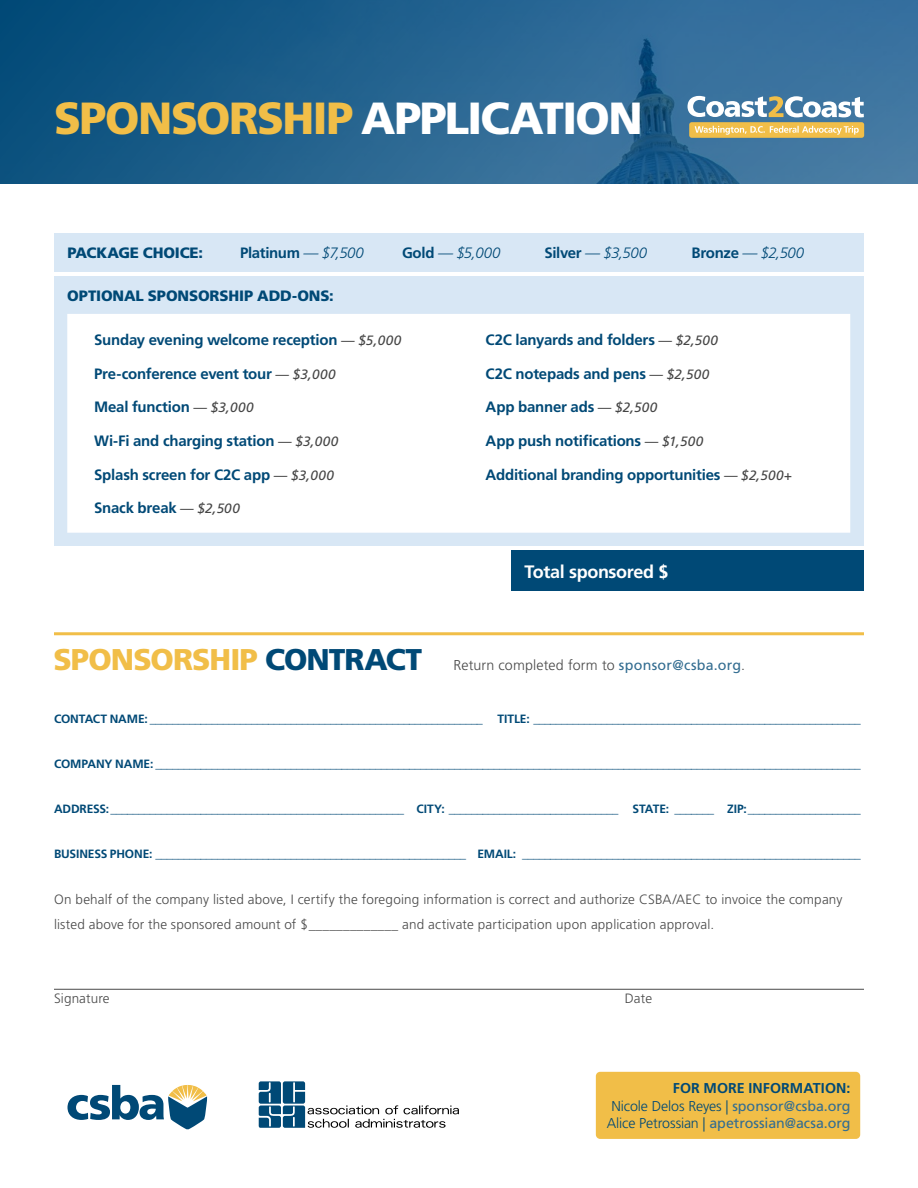
<style>
.page{position:relative;width:918px;height:1188px;background:#fff}
.page>*{position:absolute;margin:0;border:0;box-sizing:border-box;transform-origin:0 0}
.t1{font:900 45px "Frutiger LT Std";letter-spacing:-.035em;color:#f1be48}
.t2{font:700 18px "Frutiger LT Std";letter-spacing:-.02em;color:#fff}
.t3{font:700 15px "Frutiger LT Std";letter-spacing:-.015em;color:#004976}
.t4{font:900 15px "Frutiger LT Std";letter-spacing:-.01em;color:#004976}
.t5{font:italic 300 15px "Frutiger LT Std";letter-spacing:-.005em;color:#004976}
.t6{font:14.25px/17.2px "Frutiger LT Std";color:#336d91;text-align:right}
.t7{font:300 14.25px "Frutiger LT Std";letter-spacing:.01em;color:#494949}
.t8{font:300 13.5px/25.5px "Frutiger LT Std";letter-spacing:.01em;color:#494949}
.t9{font:700 12px "Frutiger LT Std";letter-spacing:-.01em;color:#004976}
.s1{color:#fff}
.s2{font-weight:300;font-style:italic}
.s3{font-weight:700;font-style:normal}
.s4{font-weight:400;font-style:italic;font-size:13.5px;color:#454545}
.s5{font-weight:900;font-size:30px;color:#f1be48}
.s6{font-weight:900;font-size:30px;color:#004976}
.s7{font-weight:400;color:#336d91}
.s8{font-weight:700;color:#004976}
.s9{font-weight:300;color:#004976}
</style>
<div class="page">
<img style="left:0;top:0;width:918px;height:184px">
<div style="left:54px;top:276px;width:810px;height:270px;background:#d8e7f5"></div>
<div style="left:67px;top:314px;width:783px;height:219px;background:#fff"></div>
<hr style="left:54px;top:989px;width:810px;height:1px;background:#494949">
<div style="left:54px;top:233px;width:810px;height:39px;background:#d8e7f5"></div>
<div style="left:511px;top:551px;width:353px;height:40px;background:#004976"></div>
<hr style="left:54px;top:632px;width:810px;height:3px;background:#f1be48">
<div style="left:689px;top:122px;width:175px;height:16px;background:#f1be48;border-radius:3px"></div>
<svg style="left:695px;top:126px;width:164px;height:9px"></svg>
<svg style="left:688px;top:96px;width:176px;height:21px"></svg>
<svg style="left:259px;top:1081px;width:200px;height:47px"></svg>
<svg style="left:68px;top:1085px;width:139px;height:45px"></svg>
<div style="left:596px;top:1072px;width:264px;height:67px;background:#f1be48;border-radius:4px"></div>
<h1 class="t1" style="left:54px;top:91px;width:590px">SPONSORSHIP <span class="s1">APPLICATION</span></h1>
<p class="t4" style="left:68px;top:244px;width:137px">PACKAGE CHOICE:</p>
<p class="t3" style="left:240px;top:244px;width:125px">Platinum <span class="s2">— $7,500</span></p>
<p class="t5" style="left:402px;top:245px;width:100px"><span class="s3">Gold</span> — $5,000</p>
<p class="t5" style="left:545px;top:245px;width:104px"><span class="s3">Silver</span> — $3,500</p>
<p class="t5" style="left:692px;top:245px;width:114px"><span class="s3">Bronze</span> — $2,500</p>
<p class="t4" style="left:67px;top:287px;width:268px">OPTIONAL SPONSORSHIP ADD-ONS:</p>
<p class="t3" style="left:94px;top:331px;width:309px">Sunday evening welcome reception <span class="s4">— $5,000</span></p>
<p class="t3" style="left:486px;top:331px;width:234px">C2C lanyards and folders <span class="s4">— $2,500</span></p>
<p class="t3" style="left:94px;top:365px;width:243px">Pre-conference event tour <span class="s4">— $3,000</span></p>
<p class="t3" style="left:486px;top:365px;width:225px">C2C notepads and pens <span class="s4">— $2,500</span></p>
<p class="t3" style="left:94px;top:398px;width:161px">Meal function <span class="s4">— $3,000</span></p>
<p class="t3" style="left:486px;top:398px;width:173px">App banner ads <span class="s4">— $2,500</span></p>
<p class="t3" style="left:94px;top:432px;width:246px">Wi-Fi and charging station <span class="s4">— $3,000</span></p>
<p class="t3" style="left:486px;top:432px;width:219px">App push notifications <span class="s4">— $1,500</span></p>
<p class="t3" style="left:94px;top:466px;width:241px">Splash screen for C2C app <span class="s4">— $3,000</span></p>
<p class="t3" style="left:486px;top:466px;width:308px">Additional branding opportunities <span class="s4">— $2,500+</span></p>
<p class="t3" style="left:94px;top:499px;width:147px">Snack break <span class="s4">— $2,500</span></p>
<h2 class="t2" style="left:525px;top:561px;width:145px">Total sponsored $</h2>
<p class="t7" style="left:53px;top:657px;width:693px"><span class="s5">SPONSORSHIP</span> <span class="s6">CONTRACT</span> Return completed form to <span class="s7">sponsor@csba.org</span>.</p>
<p class="t9" style="left:54px;top:712px;width:808px">CONTACT NAME: ___________________________________________________________ TITLE: __________________________________________________________</p>
<p class="t9" style="left:54px;top:757px;width:808px">COMPANY NAME: _____________________________________________________________________________________________________________________________</p>
<p class="t9" style="left:54px;top:802px;width:808px">ADDRESS:____________________________________________________ CITY: ______________________________ STATE: _______ ZIP:____________________</p>
<p class="t9" style="left:54px;top:847px;width:808px">BUSINESS PHONE: _______________________________________________________ EMAIL: ____________________________________________________________</p>
<p class="t8" style="left:54px;top:887px;width:790px">On behalf of the company listed above, I certify the foregoing information is correct and authorize CSBA/AEC to invoice the company listed above for the sponsored amount of $_____________ and activate participation upon application approval.</p>
<p class="t8" style="left:54px;top:986px;width:57px">Signature</p>
<p class="t8" style="left:625px;top:986px;width:29px">Date</p>
<p class="t6" style="left:607px;top:1080px;width:245px"><span class="s8">FOR MORE INFORMATION:<br></span><span class="s9">Nicole Delos Reyes |</span> sponsor@csba.org<br><span class="s9">Alice Petrossian |</span> apetrossian@acsa.org</p>
</div>
